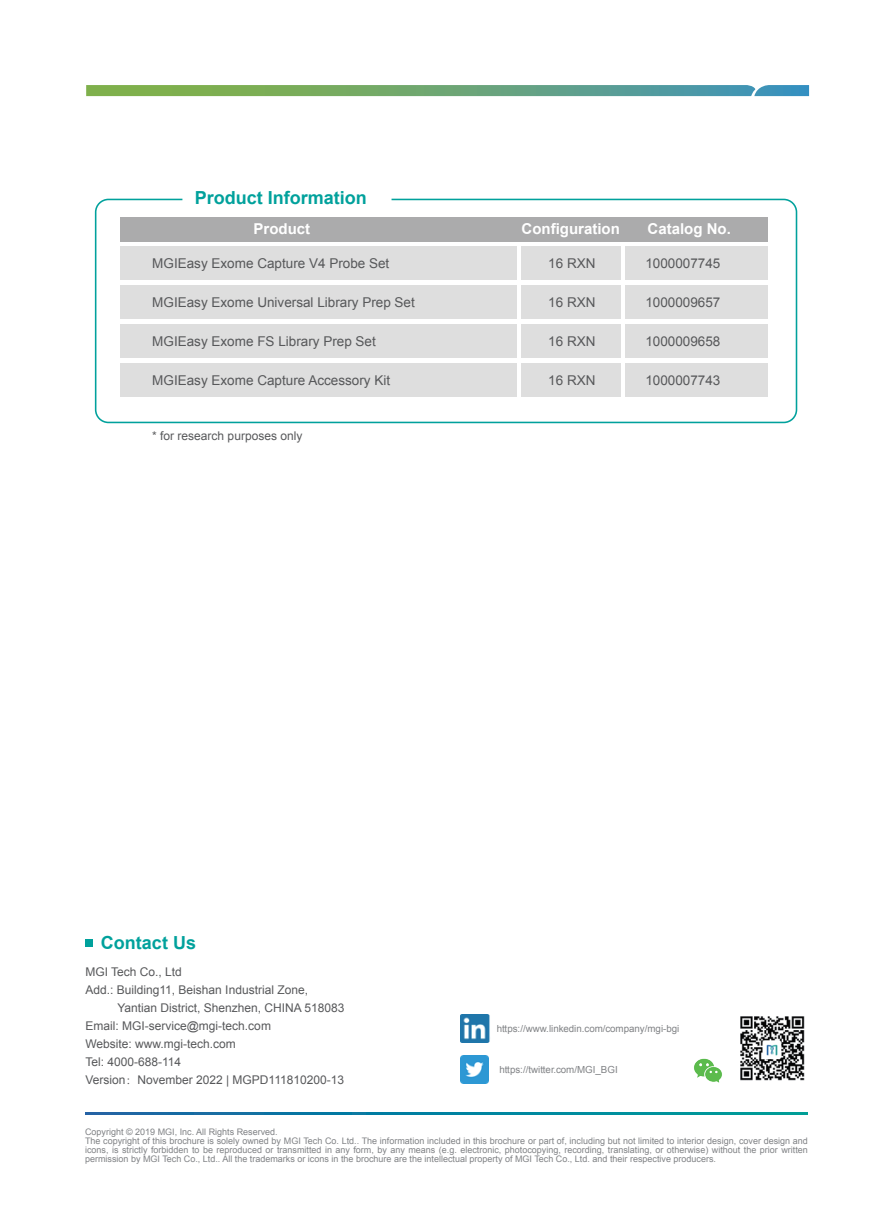
<style>
.page{position:relative;width:893px;height:1212px;background:#fff}
.page>*{position:absolute;margin:0;border:0;box-sizing:border-box;transform-origin:0 0}
.t1{font:700 18px "Arial";color:#00a19c}
.t2{font:700 15px "Arial";color:#fff}
.t3{font:13.5px "Arial";color:#57585a}
.t4{font:12px "Arial";color:#57585a}
.t5{font:9.75px "Arial";color:#808285}
.t6{font:9px/9px "Arial";color:#808285}
.s1{font-family:"Adobe Song Std";font-weight:300}
</style>
<div class="page">
<svg style="left:85px;top:1112px;width:723px;height:3px;background:#07819f"></svg>
<img style="left:461px;top:1014px;width:29px;height:28px">
<img style="left:461px;top:1055px;width:27px;height:28px">
<img style="left:694px;top:1058px;width:28px;height:25px">
<img style="left:740px;top:1016px;width:65px;height:65px">
<div style="left:120px;top:247px;width:396px;height:33px;background:#dedede"></div>
<div style="left:521px;top:247px;width:99px;height:33px;background:#dedede"></div>
<div style="left:625px;top:247px;width:143px;height:33px;background:#dedede"></div>
<div style="left:120px;top:286px;width:396px;height:33px;background:#dedede"></div>
<div style="left:521px;top:286px;width:99px;height:33px;background:#dedede"></div>
<div style="left:625px;top:286px;width:143px;height:33px;background:#dedede"></div>
<div style="left:120px;top:325px;width:396px;height:33px;background:#dedede"></div>
<div style="left:521px;top:325px;width:99px;height:33px;background:#dedede"></div>
<div style="left:625px;top:325px;width:143px;height:33px;background:#dedede"></div>
<div style="left:120px;top:363px;width:396px;height:34px;background:#dedede"></div>
<div style="left:521px;top:363px;width:99px;height:34px;background:#dedede"></div>
<div style="left:625px;top:363px;width:143px;height:34px;background:#dedede"></div>
<div style="left:120px;top:217px;width:648px;height:24px;background:#ababac"></div>
<div style="left:95px;top:199px;width:702px;height:224px;border:2px solid #00a19c;border-radius:13px"></div>
<svg style="left:86px;top:85px;width:723px;height:11px;background:#69a57a"></svg>
<div style="left:85px;top:939px;width:8px;height:8px;background:#00a19c"></div>
<h1 class="t1" style="left:195px;top:186px;width:174px">Product Information</h1>
<h2 class="t2" style="left:254px;top:219px;width:58px">Product</h2>
<h2 class="t2" style="left:522px;top:219px;width:100px">Configuration</h2>
<h2 class="t2" style="left:648px;top:219px;width:85px">Catalog No.</h2>
<h3 class="t3" style="left:152px;top:254px;width:239px">MGIEasy Exome Capture V4 Probe Set</h3>
<h3 class="t3" style="left:548px;top:254px;width:49px">16 RXN</h3>
<h3 class="t3" style="left:645px;top:254px;width:77px">1000007745</h3>
<h3 class="t3" style="left:152px;top:293px;width:264px">MGIEasy Exome Universal Library Prep Set</h3>
<h3 class="t3" style="left:548px;top:293px;width:49px">16 RXN</h3>
<h3 class="t3" style="left:645px;top:293px;width:77px">1000009657</h3>
<h3 class="t3" style="left:152px;top:332px;width:225px">MGIEasy Exome FS Library Prep Set</h3>
<h3 class="t3" style="left:548px;top:332px;width:49px">16 RXN</h3>
<h3 class="t3" style="left:645px;top:332px;width:77px">1000009658</h3>
<h3 class="t3" style="left:152px;top:371px;width:239px">MGIEasy Exome Capture Accessory Kit</h3>
<h3 class="t3" style="left:548px;top:371px;width:49px">16 RXN</h3>
<h3 class="t3" style="left:645px;top:371px;width:77px">1000007743</h3>
<h3 class="t4" style="left:152px;top:428px;width:152px">* for research purposes only</h3>
<h1 class="t1" style="left:101px;top:931px;width:97px">Contact Us</h1>
<h3 class="t4" style="left:85px;top:964px;width:98px">MGI Tech Co., Ltd</h3>
<h3 class="t4" style="left:85px;top:982px;width:224px">Add.: Building11, Beishan Industrial Zone,</h3>
<h3 class="t4" style="left:117px;top:1000px;width:229px">Yantian District, Shenzhen, CHINA 518083</h3>
<h3 class="t4" style="left:85px;top:1018px;width:187px">Email: MGI-service@mgi-tech.com</h3>
<h3 class="t4" style="left:85px;top:1036px;width:152px">Website: www.mgi-tech.com</h3>
<h3 class="t4" style="left:85px;top:1054px;width:97px">Tel: 4000-688-114</h3>
<h3 class="t4" style="left:85px;top:1072px;width:260px">Version<span class="s1">：</span>November 2022 | MGPD111810200-13</h3>
<p class="t5" style="left:497px;top:1022px;width:184px">https://www.linkedin.com/company/mgi-bgi</p>
<p class="t5" style="left:499px;top:1063px;width:120px">https://twitter.com/MGI_BGI</p>
<p class="t6" style="left:85px;top:1127px;width:724px">Copyright © 2019 MGI, Inc. All Rights Reserved.<br>The copyright of this brochure is solely owned by MGI Tech Co. Ltd.. The information included in this brochure or part of, including but not limited to interior design, cover design and icons, is strictly forbidden to be reproduced or transmitted in any form, by any means (e.g. electronic, photocopying, recording, translating, or otherwise) without the prior written permission by MGI Tech Co., Ltd.. All the trademarks or icons in the brochure are the intellectual property of MGI Tech Co., Ltd. and their respective producers.</p>
</div>
